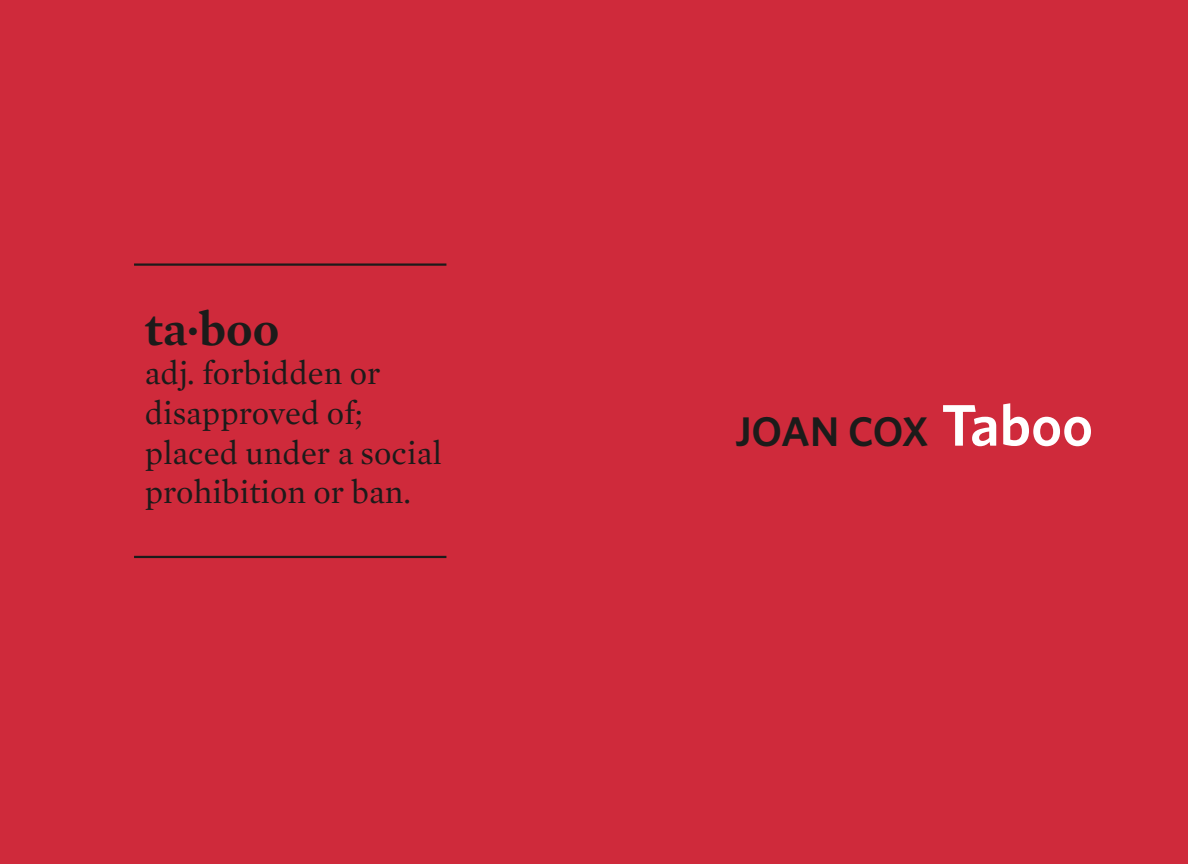
<style>
.page{position:relative;width:1188px;height:864px;background:#fff}
.page>*{position:absolute;margin:0;border:0;box-sizing:border-box;transform-origin:0 0}
.t1{font:600 48px "Mercury Text G1";color:#1c1b1a}
.t2{font:600 41.4px "Whitney";color:#1c1b1a}
.t3{font:33px/39.6px "Mercury Text G1";color:#1c1b1a}
.s1{font-size:24px}
.s2{font-size:58.8px;color:#fff}
</style>
<div class="page">
<div style="left:594px;top:0;width:594px;height:864px;background:#cf2a3b"></div>
<div style="left:0;top:0;width:594px;height:864px;background:#cf2a3b"></div>
<hr style="left:134px;top:263px;width:312px;height:3px;background:#1c1b1a">
<hr style="left:134px;top:556px;width:312px;height:2px;background:#1c1b1a">
<h1 class="t1" style="left:145px;top:293px;width:136px">ta<span class="s1">•</span>boo</h1>
<p class="t3" style="left:145px;top:352px;width:299px">adj. forbidden or disapproved of; placed under a social prohibition or ban.</p>
<p class="t2" style="left:735px;top:406px;width:359px">JOAN COX <span class="s2">TABOO</span></p>
</div>
